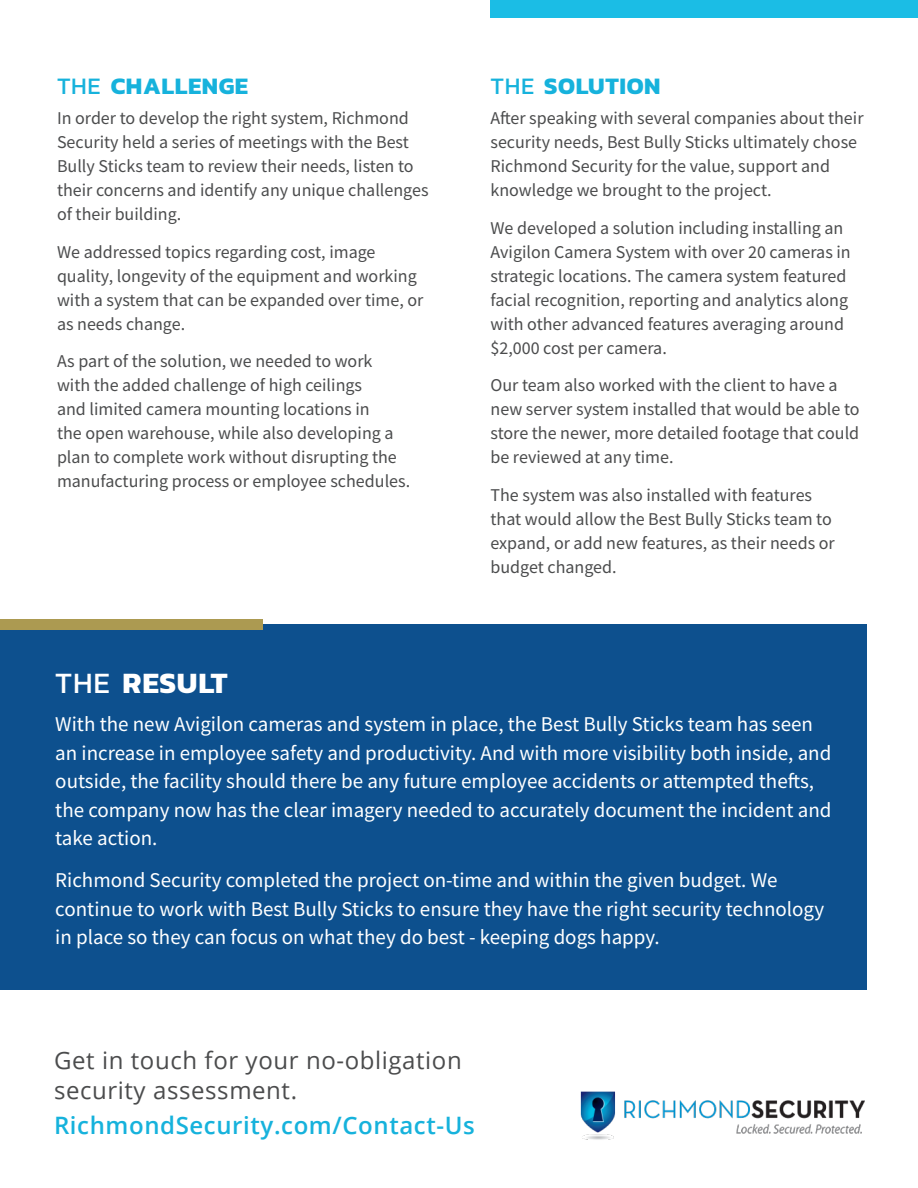
<style>
.page{position:relative;width:918px;height:1188px;background:#fff}
.page>*{position:absolute;margin:0;border:0;box-sizing:border-box;transform-origin:0 0}
.t1{font:700 30px "Kanit";letter-spacing:.025em;color:#fff}
.t2{font:24px/30px "Open Sans";letter-spacing:.025em;color:#4b4c4d}
.t3{font:600 24px "Open Sans";letter-spacing:.025em;color:#16b2dc}
.t4{font:700 24px "Kanit";letter-spacing:.025em;color:#16b2dc}
.t5{font:21px/28.5px "Source Sans Pro";color:#fff}
.t6{font:18px/24px "Source Sans Pro";color:#4b4c4d}
.s1{font-weight:400}
</style>
<div class="page">
<div style="left:0;top:624px;width:867px;height:366px;background:#0d508e"></div>
<div style="left:490px;top:0;width:428px;height:18px;background:#1bbde5"></div>
<div style="left:0;top:619px;width:263px;height:10px;background:#ac9a51"></div>
<img style="left:580px;top:1091px;width:285px;height:49px">
<p class="t4" style="left:57px;top:67px;width:193px"><span class="s1">THE</span> CHALLENGE</p>
<p class="t4" style="left:490px;top:67px;width:172px"><span class="s1">THE</span> SOLUTION</p>
<p class="t6" style="left:57px;top:106px;width:373px">In order to develop the right system, Richmond Security held a series of meetings with the Best Bully Sticks team to review their needs, listen to their concerns and identify any unique challenges of their building.</p>
<p class="t6" style="left:57px;top:240px;width:368px">We addressed topics regarding cost, image quality, longevity of the equipment and working with a system that can be expanded over time, or as needs change.</p>
<p class="t6" style="left:57px;top:349px;width:355px">As part of the solution, we needed to work<br>with the added challenge of high ceilings<br>and limited camera mounting locations in<br>the open warehouse, while also developing a plan to complete work without disrupting the manufacturing process or employee schedules.</p>
<p class="t6" style="left:490px;top:106px;width:375px">After speaking with several companies about their security needs, Best Bully Sticks ultimately chose Richmond Security for the value, support and knowledge we brought to the project.</p>
<p class="t6" style="left:490px;top:216px;width:362px">We developed a solution including installing an Avigilon Camera System with over 20 cameras in strategic locations. The camera system featured facial recognition, reporting and analytics along with other advanced features averaging around $2,000 cost per camera.</p>
<p class="t6" style="left:490px;top:373px;width:371px">Our team also worked with the client to have a new server system installed that would be able to store the newer, more detailed footage that could be reviewed at any time.</p>
<p class="t6" style="left:490px;top:483px;width:346px">The system was also installed with features that would allow the Best Bully Sticks team to expand, or add new features, as their needs or budget changed.</p>
<p class="t1" style="left:55px;top:659px;width:174px"><span class="s1">THE</span> RESULT</p>
<p class="t5" style="left:55px;top:710px;width:778px">With the new Avigilon cameras and system in place, the Best Bully Sticks team has seen an increase in employee safety and productivity. And with more visibility both inside, and outside, the facility should there be any future employee accidents or attempted thefts, the company now has the clear imagery needed to accurately document the incident and take action.</p>
<p class="t5" style="left:55px;top:866px;width:771px">Richmond Security completed the project on-time and within the given budget. We continue to work with Best Bully Sticks to ensure they have the right security technology in place so they can focus on what they do best - keeping dogs happy.</p>
<p class="t2" style="left:54px;top:1045px;width:409px">Get in touch for your no-obligation security assessment.</p>
<p class="t3" style="left:54px;top:1109px;width:422px">RichmondSecurity.com/Contact-Us</p>
</div>
